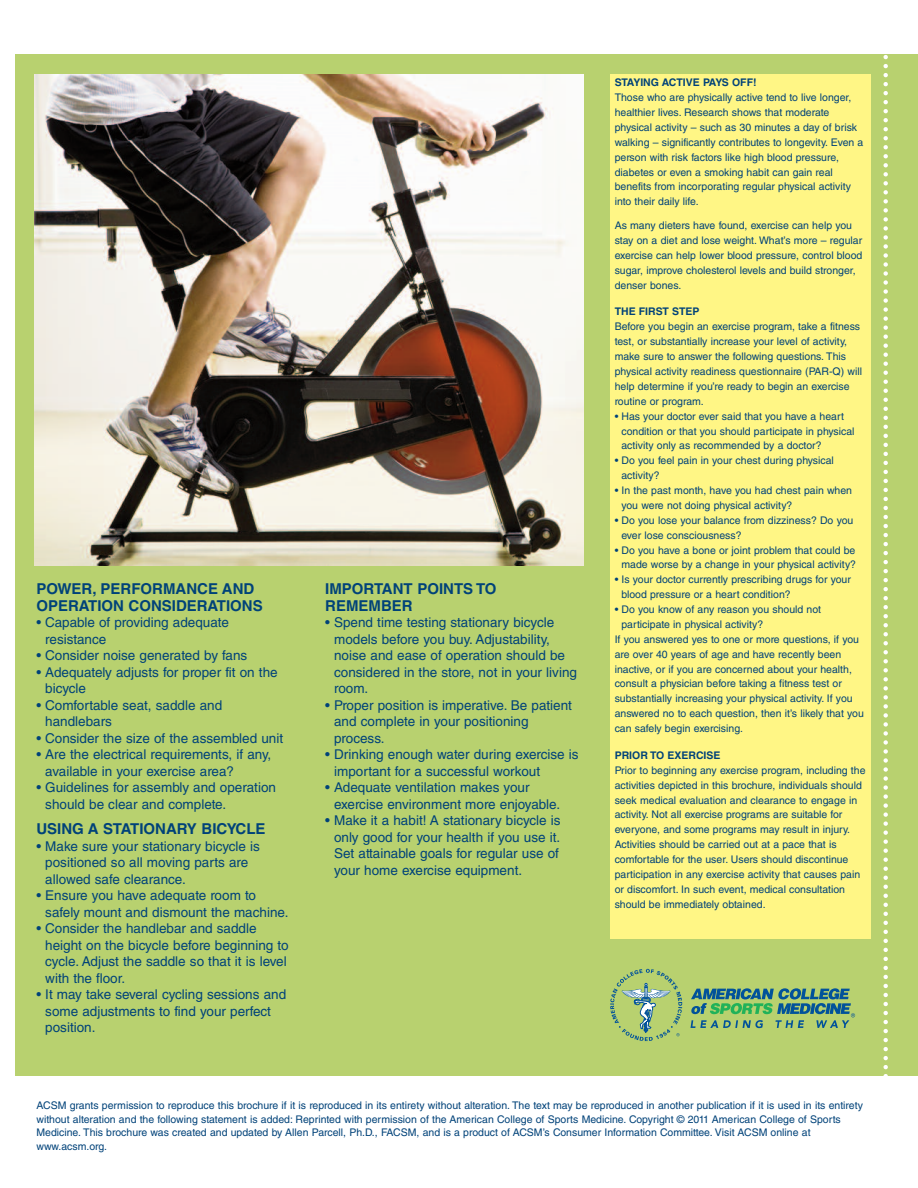
<style>
.page{position:relative;width:918px;height:1188px;background:#fff}
.page>*{position:absolute;margin:0;border:0;box-sizing:border-box;transform-origin:0 0}
.t1{font:700 15px/16.5px "Helvetica LT Std";color:#004279}
.t2{font:13.5px/16.5px "Helvetica LT Std";color:#004279}
.t3{font:10.5px/14.9px "Helvetica LT Std";color:#004279}
.t4{font:700 10.5px "Helvetica LT Std";color:#004279}
</style>
<div class="page">
<div style="left:15px;top:55px;width:903px;height:1021px;background:#b8d16f"></div>
<svg style="left:883px;top:54px;width:5px;height:1022px"></svg>
<svg style="left:691px;top:988px;width:164px;height:40px"></svg>
<svg style="left:610px;top:969px;width:72px;height:72px"></svg>
<div style="left:610px;top:74px;width:261px;height:865px;background:#fff685"></div>
<img style="left:35px;top:74px;width:548px;height:492px">
<h1 class="t1" style="left:36px;top:582px;width:228px">POWER, PERFORMANCE AND<br>OPERATION CONSIDERATIONS</h1>
<p class="t2" style="left:45px;top:616px;width:185px;text-indent:-9px">• Capable of providing adequate resistance</p>
<p class="t2" style="left:36px;top:649px;width:212px">• Consider noise generated by fans</p>
<p class="t2" style="left:45px;top:665px;width:234px;text-indent:-9px">• Adequately adjusts for proper fit on the bicycle</p>
<p class="t2" style="left:45px;top:698px;width:178px;text-indent:-9px">• Comfortable seat, saddle and handlebars</p>
<p class="t2" style="left:36px;top:731px;width:248px">• Consider the size of the assembled unit</p>
<p class="t2" style="left:45px;top:748px;width:228px;text-indent:-9px">• Are the electrical requirements, if any, available in your exercise area?</p>
<p class="t2" style="left:45px;top:781px;width:232px;text-indent:-9px">• Guidelines for assembly and operation should be clear and complete.</p>
<h1 class="t1" style="left:36px;top:822px;width:231px">USING A STATIONARY BICYCLE</h1>
<p class="t2" style="left:45px;top:839px;width:216px;text-indent:-9px">• Make sure your stationary bicycle is positioned so all moving parts are allowed safe clearance.</p>
<p class="t2" style="left:45px;top:889px;width:245px;text-indent:-9px">• Ensure you have adequate room to safely mount and dismount the machine.</p>
<p class="t2" style="left:45px;top:922px;width:245px;text-indent:-9px">• Consider the handlebar and saddle height on the bicycle before beginning to cycle. Adjust the saddle so that it is level with the floor.</p>
<p class="t2" style="left:45px;top:988px;width:242px;text-indent:-9px">• It may take several cycling sessions and some adjustments to find your perfect position.</p>
<h1 class="t1" style="left:325px;top:582px;width:173px">IMPORTANT POINTS TO<br>REMEMBER</h1>
<p class="t2" style="left:334px;top:616px;width:244px;text-indent:-9px">• Spend time testing stationary bicycle models before you buy. Adjustability, noise and ease of operation should be considered in the store, not in your living room.</p>
<p class="t2" style="left:334px;top:698px;width:239px;text-indent:-9px">• Proper position is imperative. Be patient and complete in your positioning process.</p>
<p class="t2" style="left:334px;top:748px;width:246px;text-indent:-9px">• Drinking enough water during exercise is important for a successful workout</p>
<p class="t2" style="left:334px;top:781px;width:228px;text-indent:-9px">• Adequate ventilation makes your exercise environment more enjoyable.</p>
<p class="t2" style="left:334px;top:814px;width:228px;text-indent:-9px">• Make it a habit! A stationary bicycle is only good for your health if you use it.<br>Set attainable goals for regular use of your home exercise equipment.</p>
<p class="t4" style="left:615px;top:79px;width:143px">STAYING ACTIVE PAYS OFF!</p>
<p class="t3" style="left:615px;top:91px;width:250px">Those who are physically active tend to live longer, healthier lives. Research shows that moderate physical activity – such as 30 minutes a day of brisk walking – significantly contributes to longevity. Even a person with risk factors like high blood pressure, diabetes or even a smoking habit can gain real benefits from incorporating regular physical activity into their daily life.</p>
<p class="t3" style="left:615px;top:219px;width:249px">As many dieters have found, exercise can help you stay on a diet and lose weight. What’s more – regular exercise can help lower blood pressure, control blood sugar, improve cholesterol levels and build stronger, denser bones.</p>
<p class="t4" style="left:615px;top:308px;width:86px">THE FIRST STEP</p>
<p class="t3" style="left:615px;top:320px;width:249px">Before you begin an exercise program, take a fitness test, or substantially increase your level of activity, make sure to answer the following questions. This physical activity readiness questionnaire (PAR-Q) will help determine if you’re ready to begin an exercise routine or program.</p>
<p class="t3" style="left:621px;top:410px;width:235px;text-indent:-7px">• Has your doctor ever said that you have a heart condition or that you should participate in physical activity only as recommended by a doctor?</p>
<p class="t3" style="left:621px;top:454px;width:214px;text-indent:-7px">• Do you feel pain in your chest during physical activity?</p>
<p class="t3" style="left:621px;top:484px;width:232px;text-indent:-7px">• In the past month, have you had chest pain when you were not doing physical activity?</p>
<p class="t3" style="left:621px;top:514px;width:233px;text-indent:-7px">• Do you lose your balance from dizziness? Do you ever lose consciousness?</p>
<p class="t3" style="left:615px;top:543px;width:243px;text-align:right">• Do you have a bone or joint problem that could be made worse by a change in your physical activity?</p>
<p class="t3" style="left:621px;top:573px;width:231px;text-indent:-7px">• Is your doctor currently prescribing drugs for your blood pressure or a heart condition?</p>
<p class="t3" style="left:615px;top:603px;width:208px">• Do you know of any reason you should not</p>
<p class="t3" style="left:621px;top:618px;width:143px">participate in physical activity?</p>
<p class="t3" style="left:615px;top:633px;width:246px">If you answered yes to one or more questions, if you</p>
<p class="t3" style="left:615px;top:648px;width:228px">are over 40 years of age and have recently been</p>
<p class="t3" style="left:615px;top:662px;width:239px">inactive, or if you are concerned about your health,</p>
<p class="t3" style="left:615px;top:677px;width:229px">consult a physician before taking a fitness test or</p>
<p class="t3" style="left:615px;top:692px;width:240px">substantially increasing your physical activity. If you</p>
<p class="t3" style="left:615px;top:707px;width:251px">answered no to each question, then it’s likely that you</p>
<p class="t3" style="left:615px;top:722px;width:130px">can safely begin exercising.</p>
<p class="t4" style="left:615px;top:751px;width:107px">PRIOR TO EXERCISE</p>
<p class="t3" style="left:615px;top:764px;width:252px">Prior to beginning any exercise program, including the activities depicted in this brochure, individuals should seek medical evaluation and clearance to engage in activity. Not all exercise programs are suitable for everyone, and some programs may result in injury.<br>Activities should be carried out at a pace that is comfortable for the user. Users should discontinue participation in any exercise activity that causes pain or discomfort. In such event, medical consultation should be immediately obtained.</p>
<p class="t3" style="left:36px;top:1100px;width:828px;line-height:13.5px">ACSM grants permission to reproduce this brochure if it is reproduced in its entirety without alteration. The text may be reproduced in another publication if it is used in its entirety without alteration and the following statement is added: Reprinted with permission of the American College of Sports Medicine. Copyright © 2011 American College of Sports Medicine. This brochure was created and updated by Allen Parcell, Ph.D., FACSM, and is a product of ACSM’s Consumer Information Committee. Visit ACSM online at www.acsm.org.</p>
</div>
